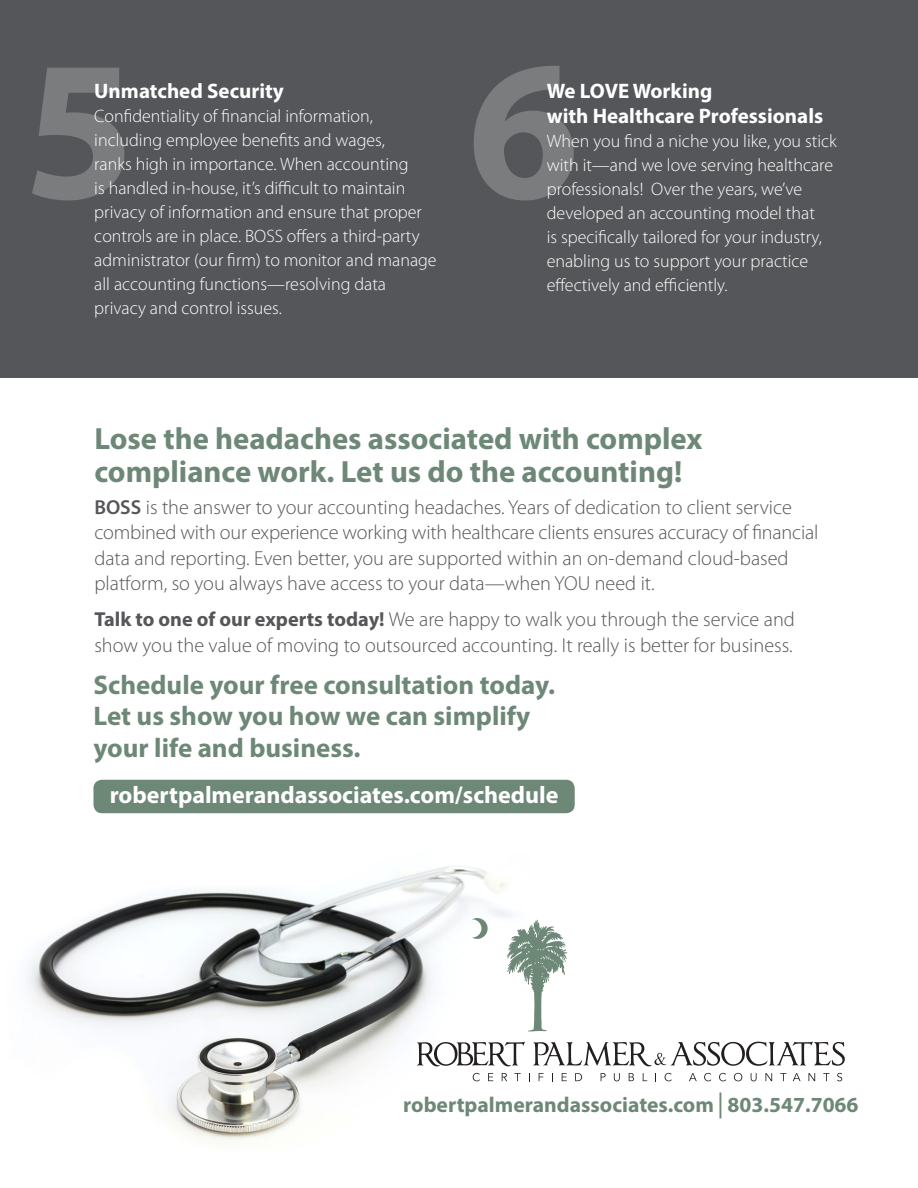
<style>
.page{position:relative;width:918px;height:1188px;background:#fff}
.page>*{position:absolute;margin:0;border:0;box-sizing:border-box;transform-origin:0 0}
.t1{font:700 201px "Myriad Pro";color:#fff}
.t2{font:700 30.75px/33px "Myriad Pro";color:#6e8878}
.t3{font:700 27px/31.5px "Myriad Pro";color:#6e8878}
.t4{font:700 24px "Myriad Pro";color:#fff}
.t5{font:700 21.6px "Myriad Pro";color:#6e8878}
.t6{font:700 21px/25.2px "Myriad Pro";color:#fff}
.t7{font:300 20.25px/25.5px "Myriad Pro";color:#555659}
.t8{font:300 18px/24px "Myriad Pro";color:#fff}
.s1{font-weight:600}
.s2{font-weight:700}
.s3{font-size:25.95px}
</style>
<div class="page">
<div style="left:93px;top:780px;width:482px;height:33px;background:#6e8878;border-radius:9px"></div>
<div style="left:0;top:0;width:918px;height:378px;background:#555659"></div>
<img style="left:27px;top:866px;width:503px;height:276px">
<svg style="left:507px;top:920px;width:60px;height:112px"></svg>
<svg style="left:472px;top:918px;width:16px;height:21px"></svg>
<svg style="left:417px;top:1042px;width:108px;height:24px"></svg>
<svg style="left:533px;top:1042px;width:312px;height:24px"></svg>
<svg style="left:473px;top:1073px;width:7px;height:8px"></svg>
<svg style="left:488px;top:1073px;width:5px;height:8px"></svg>
<svg style="left:502px;top:1073px;width:5px;height:8px"></svg>
<svg style="left:514px;top:1073px;width:7px;height:8px"></svg>
<svg style="left:539px;top:1073px;width:5px;height:8px"></svg>
<svg style="left:562px;top:1073px;width:5px;height:8px"></svg>
<svg style="left:575px;top:1073px;width:7px;height:8px"></svg>
<svg style="left:601px;top:1073px;width:5px;height:8px"></svg>
<svg style="left:614px;top:1073px;width:6px;height:8px"></svg>
<svg style="left:629px;top:1073px;width:5px;height:8px"></svg>
<svg style="left:665px;top:1073px;width:7px;height:8px"></svg>
<svg style="left:689px;top:1073px;width:8px;height:8px"></svg>
<svg style="left:704px;top:1073px;width:7px;height:8px"></svg>
<svg style="left:719px;top:1073px;width:7px;height:8px"></svg>
<svg style="left:734px;top:1073px;width:8px;height:8px"></svg>
<svg style="left:751px;top:1073px;width:6px;height:8px"></svg>
<svg style="left:765px;top:1073px;width:7px;height:8px"></svg>
<svg style="left:780px;top:1073px;width:7px;height:8px"></svg>
<svg style="left:793px;top:1073px;width:8px;height:8px"></svg>
<svg style="left:808px;top:1073px;width:7px;height:8px"></svg>
<svg style="left:823px;top:1073px;width:7px;height:8px"></svg>
<svg style="left:837px;top:1073px;width:5px;height:8px"></svg>
<h1 class="t1" style="left:24px;top:-1px;width:113px">5</h1>
<h1 class="t1" style="left:468px;top:-1px;width:113px">6</h1>
<p class="t6" style="left:94px;top:78px;width:191px">Unmatched Security</p>
<p class="t8" style="left:94px;top:104px;width:344px">Confidentiality of financial information, including employee benefits and wages,<br>ranks high in importance. When accounting<br>is handled in-house, it’s difficult to maintain privacy of information and ensure that proper controls are in place. BOSS offers a third-party administrator (our firm) to monitor and manage all accounting functions—resolving data privacy and control issues.</p>
<p class="t6" style="left:547px;top:78px;width:278px">We LOVE Working<br>with Healthcare Professionals</p>
<p class="t8" style="left:547px;top:130px;width:291px">When you find a niche you like, you stick with it—and we love serving healthcare professionals! Over the years, we’ve developed an accounting model that<br>is specifically tailored for your industry, enabling us to support your practice effectively and efficiently.</p>
<p class="t2" style="left:94px;top:421px;width:610px">Lose the headaches associated with complex compliance work. Let us do the accounting!</p>
<p class="t7" style="left:94px;top:495px;width:726px"><span class="s1">BOSS</span> is the answer to your accounting headaches. Years of dedication to client service combined with our experience working with healthcare clients ensures accuracy of financial data and reporting. Even better, you are supported within an on-demand cloud-based platform, so you always have access to your data—when YOU need it.</p>
<p class="t7" style="left:94px;top:607px;width:702px"><span class="s2">Talk to one of our experts today!</span> We are happy to walk you through the service and show you the value of moving to outsourced accounting. It really is better for business.</p>
<p class="t3" style="left:93px;top:668px;width:463px">Schedule your free consultation today.<br>Let us show you how we can simplify your life and business.</p>
<p class="t4" style="left:110px;top:779px;width:450px">robertpalmerandassociates.com/schedule</p>
<p class="t5" style="left:403px;top:1090px;width:457px">robertpalmerandassociates.com <span class="s3">|</span> 803.547.7066</p>
</div>
